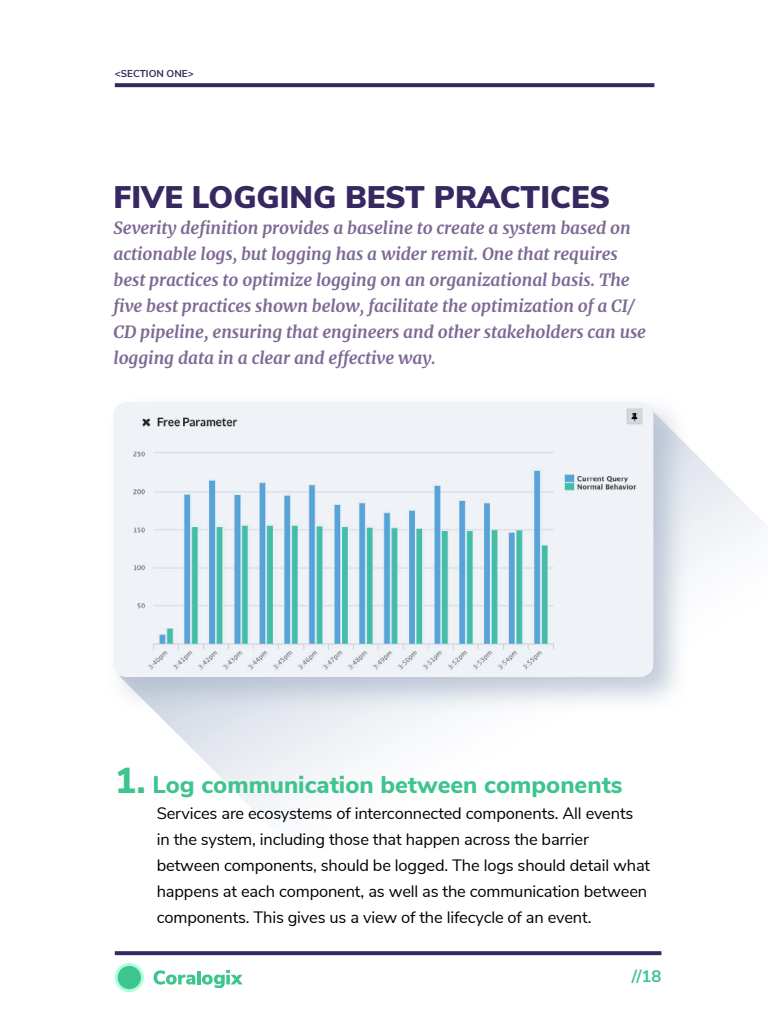
<style>
.page{position:relative;width:768px;height:1024px;background:#fff}
.page>*{position:absolute;margin:0;border:0;box-sizing:border-box;transform-origin:0 0}
.t1{font:900 31.2px "Nunito Sans";color:#372861}
.t2{font:800 24px "Nunito Sans";color:#3dc48f}
.t3{font:italic 700 17px/26px "Merriweather";letter-spacing:-.005em;color:#7d6a94}
.t4{font:700 16.6px "Nunito Sans";color:#3dc48f}
.t5{font:16.5px/26px "Nunito Sans";letter-spacing:-.01em;color:#000}
.t6{font:700 10px "Nunito Sans";color:#372861}
.s1{font-size:36px}
</style>
<div class="page">
<svg style="left:157px;top:449px;width:608px;height:368px"></svg>
<div style="left:105px;top:394px;width:585px;height:320px;background:#aebace;opacity:.75"></div>
<div style="left:114px;top:402px;width:539px;height:275px;background:#eff2f7;border-radius:13px"></div>
<img style="left:133px;top:408px;width:513px;height:269px">
<svg style="left:115px;top:951px;width:546px;height:4px;fill:#372861"></svg>
<svg style="left:115px;top:83px;width:539px;height:4px;fill:#372861"></svg>
<svg style="left:154px;top:970px;width:41px;height:15px"></svg>
<hr style="left:197px;top:971px;width:4px;height:13px;background:#3dc48f">
<svg style="left:202px;top:970px;width:41px;height:18px"></svg>
<svg style="left:115px;top:963px;width:29px;height:29px"></svg>
<p class="t6" style="left:115px;top:66px;width:80px">&lt;SECTION ONE&gt;</p>
<h1 class="t1" style="left:114px;top:174px;width:498px">FIVE LOGGING BEST PRACTICES</h1>
<p class="t3" style="left:114px;top:215px;width:534px">Severity definition provides a baseline to create a system based on actionable logs, but logging has a wider remit. One that requires best practices to optimize logging on an organizational basis. The five best practices shown below, facilitate the optimization of a CI/ CD pipeline, ensuring that engineers and other stakeholders can use logging data in a clear and effective way.</p>
<h2 class="t2" style="left:115px;top:767px;width:509px"><span class="s1">1.</span> Log communication between components</h2>
<p class="t5" style="left:157px;top:800px;width:495px">Services are ecosystems of interconnected components. All events in the system, including those that happen across the barrier between components, should be logged. The logs should detail what happens at each component, as well as the communication between components. This gives us a view of the lifecycle of an event.</p>
<p class="t4" style="left:632px;top:964px;width:31px">//18</p>
</div>
